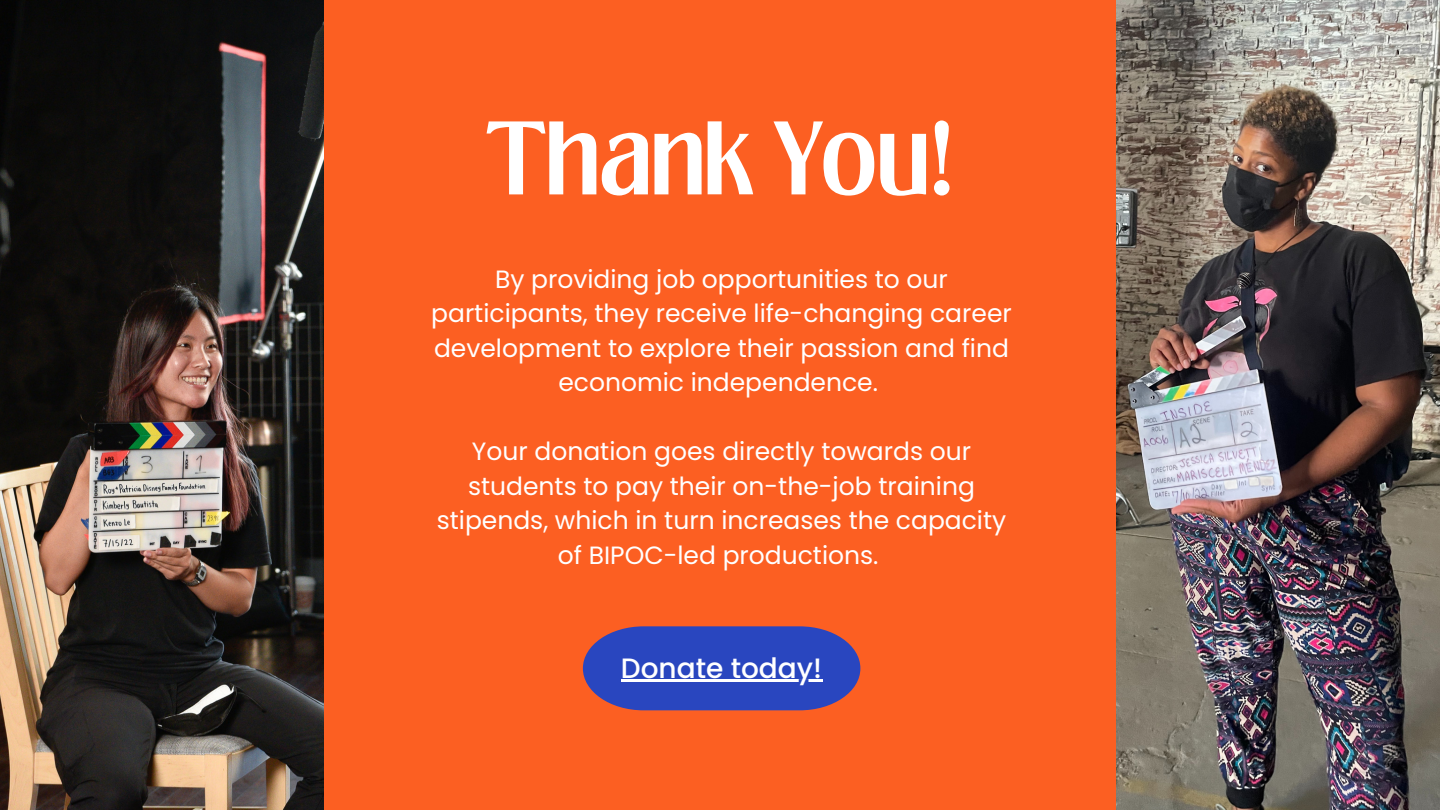
<style>
.page{position:relative;width:1440px;height:810px;background:#fc5f22}
.page>*{position:absolute;margin:0;border:0;box-sizing:border-box;transform-origin:0 0}
.t1{font:600 80px "Loubag";color:#fff}
.t2{font:500 28px "Poppins";color:#fff}
.t3{font:25px/34.5px "Poppins";color:#fff;text-align:center}
</style>
<div class="page">
<img style="left:0;top:0;width:324px;height:810px">
<svg style="left:583px;top:626px;width:277px;height:84px;background:#3d48af"></svg>
<hr style="left:621px;top:679px;width:201px;height:3px;background:#fff">
<img style="left:1116px;top:0;width:324px;height:810px">
<h1 class="t1" style="left:486px;top:94px;width:470px">Thank You!</h1>
<p class="t3" style="left:431px;top:262px;width:582px">By providing job opportunities to our participants, they receive life-changing career development to explore their passion and find economic independence.</p>
<p class="t3" style="left:437px;top:434px;width:571px">Your donation goes directly towards our students to pay their on-the-job training stipends, which in turn increases the capacity of BIPOC-led productions.</p>
<p class="t2" style="left:621px;top:649px;width:203px">Donate today!</p>
</div>
